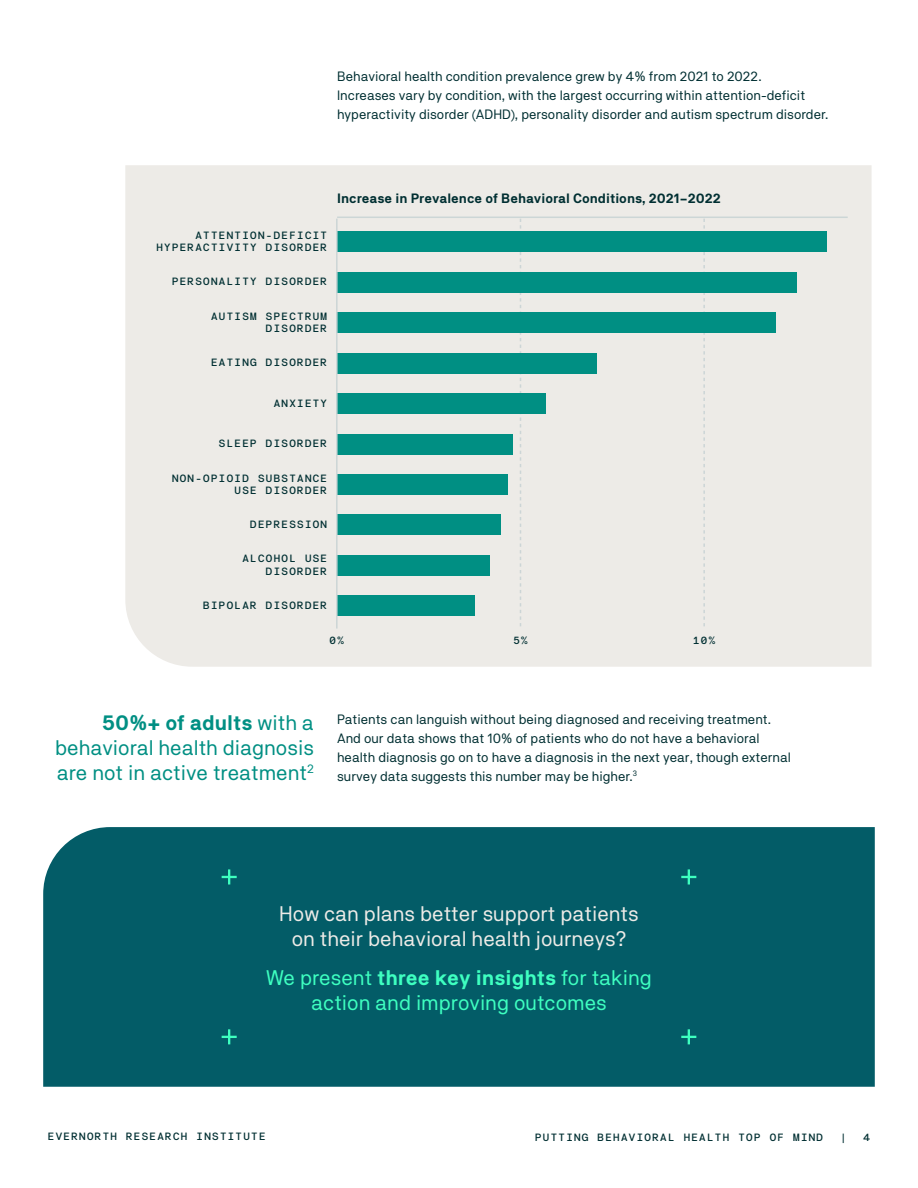
<style>
.page{position:relative;width:918px;height:1188px;background:#fff}
.page>*{position:absolute;margin:0;border:0;box-sizing:border-box;transform-origin:0 0}
.P_-_Callout{font:21px/25.2px "NB Akademie";color:#008f83;text-align:justify}
.P_-_Callout-2{font:21px/25.2px "NB Akademie";color:#edebe7;text-align:center}
.P_-_Callout-3{font:21px/25.2px "NB Akademie";color:#3effc0;text-align:center}
.t1{font:13.5px/18.9px "NB Akademie";color:#002f32}
.H5_-_Table_Names{font:700 13.5px "NB Akademie";color:#002f32}
.t2{font:10.5px/12.6px "NB Akademie Mono";color:#002f32;text-align:right}
.s1{font-weight:700}
</style>
<div class="page">
<div style="left:43px;top:827px;width:832px;height:260px;background:#035c67"></div>
<div style="left:125px;top:165px;width:747px;height:502px;background:#edebe7"></div>
<hr style="left:337px;top:217px;width:511px;height:1px;background:#ccd6d6">
<svg style="left:520px;top:219px;width:1px;height:410px"></svg>
<svg style="left:703px;top:219px;width:2px;height:410px"></svg>
<div style="left:337px;top:596px;width:137px;height:20px;background:#008f83"></div>
<div style="left:337px;top:555px;width:153px;height:20px;background:#008f83"></div>
<div style="left:337px;top:515px;width:164px;height:20px;background:#008f83"></div>
<div style="left:337px;top:474px;width:171px;height:21px;background:#008f83"></div>
<div style="left:337px;top:434px;width:176px;height:20px;background:#008f83"></div>
<div style="left:337px;top:393px;width:209px;height:21px;background:#008f83"></div>
<div style="left:337px;top:353px;width:259px;height:20px;background:#008f83"></div>
<div style="left:337px;top:312px;width:439px;height:21px;background:#008f83"></div>
<div style="left:337px;top:272px;width:460px;height:20px;background:#008f83"></div>
<div style="left:337px;top:231px;width:489px;height:21px;background:#008f83"></div>
<hr style="left:336px;top:219px;width:2px;height:410px;background:#ccd5d6">
<svg style="left:222px;top:869px;width:15px;height:16px"></svg>
<svg style="left:222px;top:1029px;width:15px;height:15px"></svg>
<svg style="left:681px;top:869px;width:15px;height:16px"></svg>
<svg style="left:681px;top:1029px;width:15px;height:15px"></svg>
<p class="t1" style="left:337px;top:67px;width:493px">Behavioral health condition prevalence grew by 4% from 2021 to 2022.<br>Increases vary by condition, with the largest occurring within attention-deficit hyperactivity disorder (ADHD), personality disorder and autism spectrum disorder.</p>
<p class="t2" style="left:156px;top:228px;width:174px">ATTENTION-DEFICIT<br>HYPERACTIVITY DISORDER</p>
<p class="t2" style="left:171px;top:275px;width:158px">PERSONALITY DISORDER</p>
<p class="t2" style="left:210px;top:309px;width:119px">AUTISM SPECTRUM<br>DISORDER</p>
<p class="t2" style="left:210px;top:356px;width:119px">EATING DISORDER</p>
<h5 class="H5_-_Table_Names" style="left:337px;top:190px;width:385px">Increase in Prevalence of Behavioral Conditions, 2021–2022</h5>
<p class="t2" style="left:273px;top:397px;width:56px">ANXIETY</p>
<p class="t2" style="left:218px;top:437px;width:111px">SLEEP DISORDER</p>
<p class="t2" style="left:171px;top:471px;width:158px">NON-OPIOID SUBSTANCE<br>USE DISORDER</p>
<p class="t2" style="left:250px;top:518px;width:80px">DEPRESSION</p>
<p class="t2" style="left:242px;top:552px;width:88px">ALCOHOL USE<br>DISORDER</p>
<p class="t2" style="left:203px;top:599px;width:127px">BIPOLAR DISORDER</p>
<p class="t2" style="left:329px;top:634px;width:17px">0%</p>
<p class="t2" style="left:513px;top:634px;width:17px">5%</p>
<p class="t2" style="left:692px;top:634px;width:25px">10%</p>
<p class="P_-_Callout" style="left:55px;top:710px;width:260px;text-indent:47px"><span class="s1">50%+ of adults</span> with a behavioral health diagnosis are not in active treatment<sup>2</sup></p>
<p class="t1" style="left:337px;top:710px;width:455px">Patients can languish without being diagnosed and receiving treatment.<br>And our data shows that 10% of patients who do not have a behavioral health diagnosis go on to have a diagnosis in the next year, though external survey data suggests this number may be higher.<sup>3</sup></p>
<p class="P_-_Callout-2" style="left:279px;top:900px;width:361px">How can plans better support patients on their behavioral health journeys?</p>
<p class="P_-_Callout-3" style="left:266px;top:964px;width:387px">We present <span class="s1">three key insights</span> for taking action and improving outcomes</p>
<p class="t2" style="left:47px;top:1130px;width:221px">EVERNORTH RESEARCH INSTITUTE</p>
<p class="t2" style="left:534px;top:1131px;width:291px">PUTTING BEHAVIORAL HEALTH TOP OF MIND</p>
<p class="t2" style="left:839px;top:1131px;width:9px">|</p>
<p class="t2" style="left:863px;top:1131px;width:9px">4</p>
</div>
